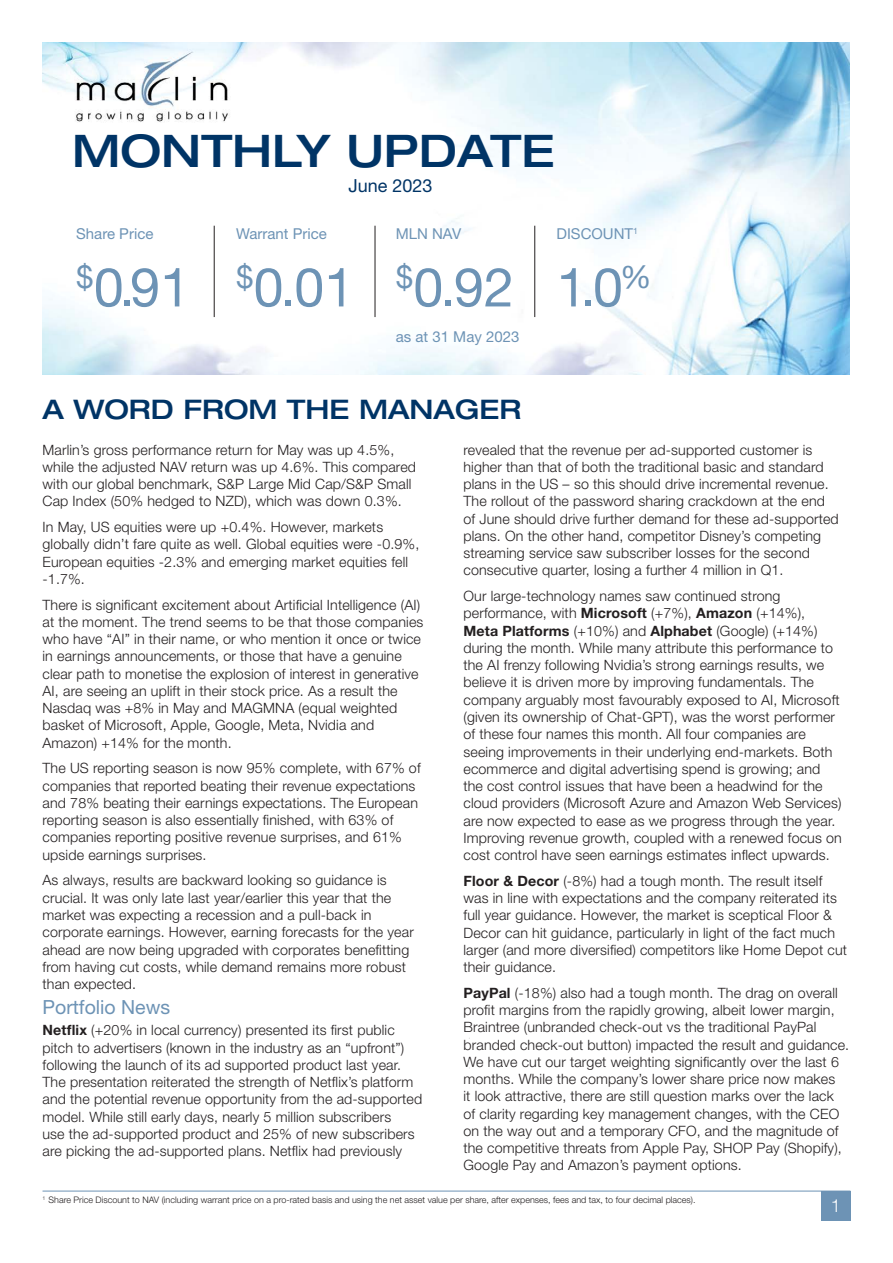
<style>
.page{position:relative;width:893px;height:1263px;background:#fff}
.page>*{position:absolute;margin:0;border:0;box-sizing:border-box;transform-origin:0 0}
.t1{font:54px "Helvetica Neue LT Std";color:#6d93b5}
.t2{font:500 expanded 45px "Helvetica Neue LT Std";color:#003466}
.t3{font:500 expanded 27px "Helvetica Neue LT Std";color:#003466}
.t4{font:19.5px "Helvetica Neue LT Std";color:#6d93b5}
.t5{font:18px "Helvetica Neue LT Std";color:#003466}
.t6{font:300 18px "Helvetica Neue LT Std";color:#fff}
.t7{font:15px "Helvetica Neue LT Std";color:#6d93b5}
.t8{font:300 14.25px/17.2px "Helvetica Neue LT Std";letter-spacing:.01em;color:#231f20}
.t9{font:300 9px "Helvetica Neue LT Std";color:#231f20}
.s1{font-weight:700}
</style>
<div class="page">
<img style="left:42px;top:43px;width:807px;height:331px">
<hr style="left:43px;top:1191px;width:807px;height:1px;background:#6d93b5">
<div style="left:821px;top:1191px;width:29px;height:29px;background:#6d93b5"></div>
<hr style="left:214px;top:226px;width:1px;height:91px;background:#231f20">
<hr style="left:534px;top:226px;width:1px;height:91px;background:#231f20">
<hr style="left:375px;top:226px;width:1px;height:91px;background:#231f20">
<h2 class="t2" style="left:72px;top:123px;width:484px">MONTHLY UPDATE</h2>
<p class="t5" style="left:348px;top:175px;width:86px">June 2023</p>
<p class="t7" style="left:76px;top:224px;width:79px">Share Price</p>
<p class="t7" style="left:396px;top:225px;width:67px">MLN NAV</p>
<p class="t7" style="left:556px;top:225px;width:83px">DISCOUNT<sup>1</sup></p>
<h1 class="t1" style="left:396px;top:255px;width:257px"><sup>$</sup>0.92 1.0<sup>%</sup></h1>
<p class="t7" style="left:396px;top:327px;width:125px">as at 31 May 2023</p>
<p class="t7" style="left:236px;top:224px;width:92px">Warrant Price</p>
<h1 class="t1" style="left:236px;top:255px;width:120px"><sup>$</sup>0.01</h1>
<h1 class="t1" style="left:76px;top:255px;width:115px"><sup>$</sup>0.91</h1>
<h3 class="t3" style="left:43px;top:393px;width:480px">A WORD FROM THE MANAGER</h3>
<p class="t8" style="left:43px;top:441px;width:375px">Marlin’s gross performance return for May was up 4.5%, while the adjusted NAV return was up 4.6%. This compared with our global benchmark, S&amp;P Large Mid Cap/S&amp;P Small Cap Index (50% hedged to NZD), which was down 0.3%.</p>
<p class="t8" style="left:43px;top:518px;width:378px">In May, US equities were up +0.4%. However, markets globally didn’t fare quite as well. Global equities were -0.9%, European equities -2.3% and emerging market equities fell -1.7%.</p>
<p class="t8" style="left:43px;top:596px;width:382px">There is significant excitement about Artificial Intelligence (AI) at the moment. The trend seems to be that those companies who have “AI” in their name, or who mention it once or twice in earnings announcements, or those that have a genuine clear path to monetise the explosion of interest in generative AI, are seeing an uplift in their stock price. As a result the Nasdaq was +8% in May and MAGMNA (equal weighted basket of Microsoft, Apple, Google, Meta, Nvidia and Amazon) +14% for the month.</p>
<p class="t8" style="left:43px;top:759px;width:380px">The US reporting season is now 95% complete, with 67% of companies that reported beating their revenue expectations and 78% beating their earnings expectations. The European reporting season is also essentially finished, with 63% of companies reporting positive revenue surprises, and 61% upside earnings surprises.</p>
<p class="t8" style="left:43px;top:871px;width:373px">As always, results are backward looking so guidance is crucial. It was only late last year/earlier this year that the market was expecting a recession and a pull-back in corporate earnings. However, earning forecasts for the year ahead are now being upgraded with corporates benefitting from having cut costs, while demand remains more robust than expected.</p>
<h3 class="t4" style="left:43px;top:995px;width:129px">Portfolio News</h3>
<p class="t8" style="left:43px;top:1021px;width:381px"><span class="s1">Netflix</span> (+20% in local currency) presented its first public pitch to advertisers (known in the industry as an “upfront”) following the launch of its ad supported product last year.<br>The presentation reiterated the strength of Netflix’s platform and the potential revenue opportunity from the ad-supported model. While still early days, nearly 5 million subscribers<br>use the ad-supported product and 25% of new subscribers are picking the ad-supported plans. Netflix had previously</p>
<p class="t8" style="left:463px;top:441px;width:377px">revealed that the revenue per ad-supported customer is higher than that of both the traditional basic and standard plans in the US – so this should drive incremental revenue.<br>The rollout of the password sharing crackdown at the end of June should drive further demand for these ad-supported plans. On the other hand, competitor Disney’s competing streaming service saw subscriber losses for the second consecutive quarter, losing a further 4 million in Q1.</p>
<p class="t8" style="left:463px;top:587px;width:380px">Our large-technology names saw continued strong performance, with <span class="s1">Microsoft</span> (+7%), <span class="s1">Amazon</span> (+14%), <span class="s1">Meta Platforms</span> (+10%) and <span class="s1">Alphabet</span> (Google) (+14%) during the month. While many attribute this performance to the AI frenzy following Nvidia’s strong earnings results, we believe it is driven more by improving fundamentals. The company arguably most favourably exposed to AI, Microsoft (given its ownership of Chat-GPT), was the worst performer of these four names this month. All four companies are seeing improvements in their underlying end-markets. Both ecommerce and digital advertising spend is growing; and the cost control issues that have been a headwind for the cloud providers (Microsoft Azure and Amazon Web Services) are now expected to ease as we progress through the year.<br>Improving revenue growth, coupled with a renewed focus on cost control have seen earnings estimates inflect upwards.</p>
<p class="t8" style="left:463px;top:872px;width:385px"><span class="s1">Floor &amp; Decor</span> (-8%) had a tough month. The result itself was in line with expectations and the company reiterated its full year guidance. However, the market is sceptical Floor &amp; Decor can hit guidance, particularly in light of the fact much larger (and more diversified) competitors like Home Depot cut their guidance.</p>
<p class="t8" style="left:463px;top:984px;width:387px"><span class="s1">PayPal</span> (-18%) also had a tough month. The drag on overall profit margins from the rapidly growing, albeit lower margin, Braintree (unbranded check-out vs the traditional PayPal branded check-out button) impacted the result and guidance.<br>We have cut our target weighting significantly over the last 6 months. While the company’s lower share price now makes<br>it look attractive, there are still question marks over the lack<br>of clarity regarding key management changes, with the CEO on the way out and a temporary CFO, and the magnitude of the competitive threats from Apple Pay, SHOP Pay (Shopify), Google Pay and Amazon’s payment options.</p>
<p class="t9" style="left:43px;top:1194px;width:655px"><sup>1</sup> Share Price Discount to NAV (including warrant price on a pro-rated basis and using the net asset value per share, after expenses, fees and tax, to four decimal places).</p>
<p class="t6" style="left:831px;top:1194px;width:12px">1</p>
</div>
